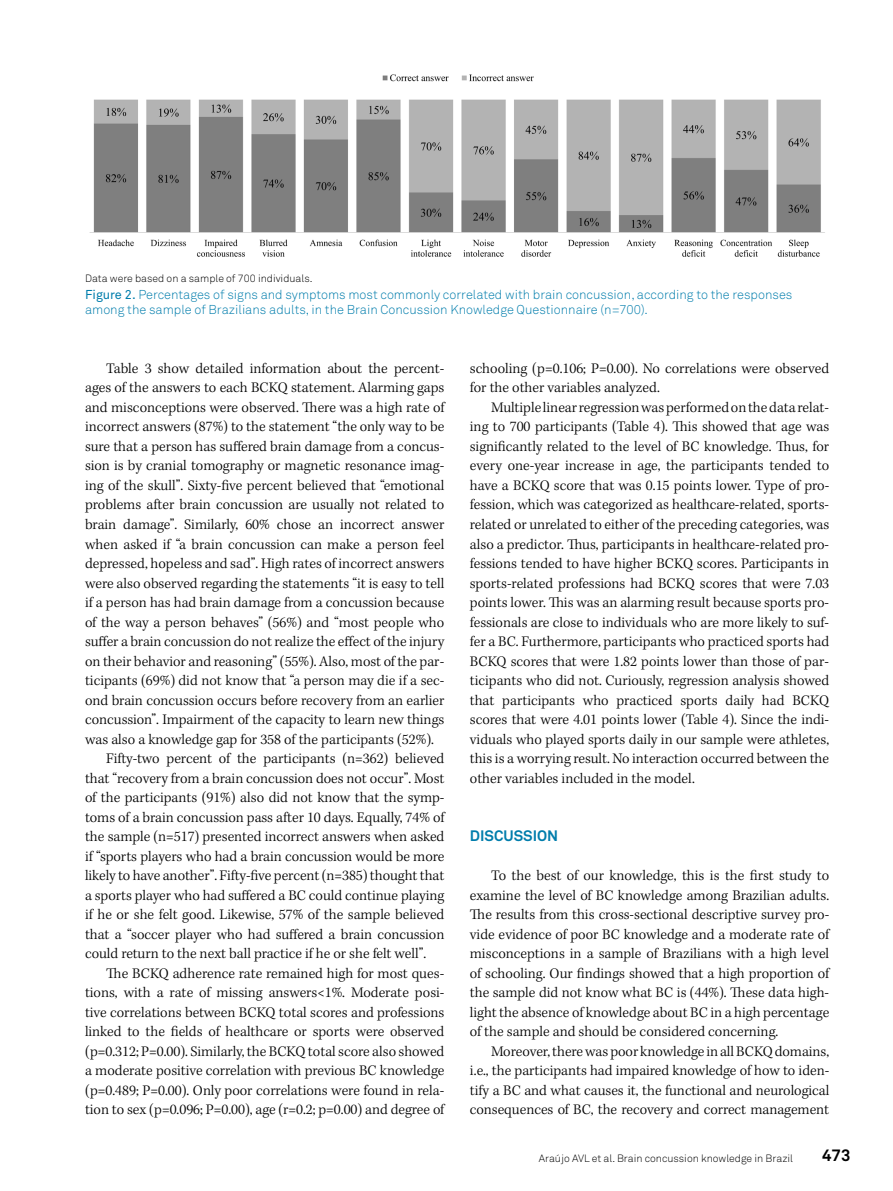
<style>
.page{position:relative;width:893px;height:1191px;background:#fff}
.page>*{position:absolute;margin:0;border:0;box-sizing:border-box;transform-origin:0 0}
.t1{font:700 16.5px "Akkurat Pro";color:#000}
.t2{font:300 15px/19.5px "Kepler Std";color:#000;text-align:justify}
.t3{font:700 15px "Akkurat Pro";color:#007dac}
.t4{font:12.75px/15.3px "Akkurat Light Pro";color:#007dac}
.t5{font:10.5px "Akkurat Light Pro";color:#000}
.s1{font-family:"Akkurat Pro"}
</style>
<div class="page">
<img style="left:89px;top:74px;width:736px;height:183px">
<p class="t5" style="left:85px;top:272px;width:229px">Data were based on a sample of 700 individuals.</p>
<p class="t4" style="left:85px;top:287px;width:709px"><span class="s1">Figure 2.</span> Percentages of signs and symptoms most commonly correlated with brain concussion, according to the responses among the sample of Brazilians adults, in the Brain Concussion Knowledge Questionnaire (n=700).</p>
<p class="t2" style="left:106px;top:359px;width:340px">Table 3 show detailed information about the percent-</p>
<p class="t2" style="left:85px;top:379px;width:361px">ages of the answers to each BCKQ statement. Alarming gaps</p>
<p class="t2" style="left:85px;top:398px;width:361px">and misconceptions were observed. There was a high rate of</p>
<p class="t2" style="left:85px;top:418px;width:361px">incorrect answers (87%) to the statement “the only way to be</p>
<p class="t2" style="left:85px;top:437px;width:361px">sure that a person has suffered brain damage from a concus-</p>
<p class="t2" style="left:85px;top:457px;width:361px">sion is by cranial tomography or magnetic resonance imag-</p>
<p class="t2" style="left:85px;top:476px;width:361px">ing of the skull”. Sixty-five percent believed that “emotional</p>
<p class="t2" style="left:85px;top:496px;width:361px">problems after brain concussion are usually not related to</p>
<p class="t2" style="left:85px;top:515px;width:361px">brain damage”. Similarly, 60% chose an incorrect answer</p>
<p class="t2" style="left:85px;top:535px;width:361px">when asked if “a brain concussion can make a person feel</p>
<p class="t2" style="left:85px;top:554px;width:361px">depressed, hopeless and sad”. High rates of incorrect answers</p>
<p class="t2" style="left:85px;top:574px;width:361px">were also observed regarding the statements “it is easy to tell</p>
<p class="t2" style="left:85px;top:593px;width:361px">if a person has had brain damage from a concussion because</p>
<p class="t2" style="left:85px;top:613px;width:361px">of the way a person behaves” (56%) and “most people who</p>
<p class="t2" style="left:85px;top:632px;width:361px">suffer a brain concussion do not realize the effect of the injury</p>
<p class="t2" style="left:85px;top:652px;width:361px">on their behavior and reasoning” (55%). Also, most of the par-</p>
<p class="t2" style="left:85px;top:671px;width:361px">ticipants (69%) did not know that “a person may die if a sec-</p>
<p class="t2" style="left:85px;top:691px;width:361px">ond brain concussion occurs before recovery from an earlier</p>
<p class="t2" style="left:85px;top:710px;width:361px">concussion”. Impairment of the capacity to learn new things</p>
<p class="t2" style="left:85px;top:730px;width:350px">was also a knowledge gap for 358 of the participants (52%).</p>
<p class="t2" style="left:106px;top:749px;width:340px">Fifty-two percent of the participants (n=362) believed</p>
<p class="t2" style="left:85px;top:769px;width:361px">that “recovery from a brain concussion does not occur”. Most</p>
<p class="t2" style="left:85px;top:788px;width:361px">of the participants (91%) also did not know that the symp-</p>
<p class="t2" style="left:85px;top:808px;width:361px">toms of a brain concussion pass after 10 days. Equally, 74% of</p>
<p class="t2" style="left:85px;top:827px;width:361px">the sample (n=517) presented incorrect answers when asked</p>
<p class="t2" style="left:85px;top:847px;width:361px">if “sports players who had a brain concussion would be more</p>
<p class="t2" style="left:85px;top:866px;width:361px">likely to have another”. Fifty-five percent (n=385) thought that</p>
<p class="t2" style="left:85px;top:886px;width:361px">a sports player who had suffered a BC could continue playing</p>
<p class="t2" style="left:85px;top:905px;width:361px">if he or she felt good. Likewise, 57% of the sample believed</p>
<p class="t2" style="left:85px;top:925px;width:361px">that a “soccer player who had suffered a brain concussion</p>
<p class="t2" style="left:85px;top:944px;width:343px">could return to the next ball practice if he or she felt well”.</p>
<p class="t2" style="left:106px;top:964px;width:340px">The BCKQ adherence rate remained high for most ques-</p>
<p class="t2" style="left:85px;top:983px;width:361px">tions, with a rate of missing answers&lt;1%. Moderate posi-</p>
<p class="t2" style="left:85px;top:1003px;width:361px">tive correlations between BCKQ total scores and professions</p>
<p class="t2" style="left:85px;top:1022px;width:361px">linked to the fields of healthcare or sports were observed</p>
<p class="t2" style="left:85px;top:1042px;width:361px">(p=0.312; P=0.00). Similarly, the BCKQ total score also showed</p>
<p class="t2" style="left:85px;top:1061px;width:361px">a moderate positive correlation with previous BC knowledge</p>
<p class="t2" style="left:85px;top:1081px;width:361px">(p=0.489; P=0.00). Only poor correlations were found in rela-</p>
<p class="t2" style="left:85px;top:1100px;width:361px">tion to sex (p=0.096; P=0.00), age (r=0.2; p=0.00) and degree of</p>
<p class="t2" style="left:470px;top:359px;width:361px">schooling (p=0.106; P=0.00). No correlations were observed for the other variables analyzed.</p>
<p class="t2" style="left:470px;top:398px;width:361px;text-indent:21px">Multiple linear regression was performed on the data relat&shy;ing to 700 participants (Table 4). This showed that age was significantly related to the level of BC knowledge. Thus, for every one-year increase in age, the participants tended to have a BCKQ score that was 0.15 points lower. Type of pro&shy;fession, which was categorized as healthcare-related, sports&shy;related or unrelated to either of the preceding categories, was also a predictor. Thus, participants in healthcare-related pro&shy;fessions tended to have higher BCKQ scores. Participants in sports-related professions had BCKQ scores that were 7.03 points lower. This was an alarming result because sports pro&shy;fessionals are close to individuals who are more likely to suf&shy;fer a BC. Furthermore, participants who practiced sports had BCKQ scores that were 1.82 points lower than those of par&shy;ticipants who did not. Curiously, regression analysis showed that participants who practiced sports daily had BCKQ scores that were 4.01 points lower (Table 4). Since the indi&shy;viduals who played sports daily in our sample were athletes, this is a worrying result. No interaction occurred between the other variables included in the model.</p>
<p class="t3" style="left:470px;top:826px;width:90px">DISCUSSION</p>
<p class="t2" style="left:470px;top:866px;width:361px;text-indent:21px">To the best of our knowledge, this is the first study to examine the level of BC knowledge among Brazilian adults.<br>The results from this cross-sectional descriptive survey pro&shy;vide evidence of poor BC knowledge and a moderate rate of misconceptions in a sample of Brazilians with a high level of schooling. Our findings showed that a high proportion of the sample did not know what BC is (44%). These data high&shy;light the absence of knowledge about BC in a high percentage of the sample and should be considered concerning.</p>
<p class="t2" style="left:470px;top:1042px;width:361px;text-indent:21px">Moreover, there was poor knowledge in all BCKQ domains, i.e., the participants had impaired knowledge of how to iden&shy;tify a BC and what causes it, the functional and neurological consequences of BC, the recovery and correct management</p>
<p class="t5" style="left:539px;top:1151px;width:256px">Araújo AVL et al. Brain concussion knowledge in Brazil</p>
<p class="t1" style="left:822px;top:1145px;width:30px">473</p>
</div>
